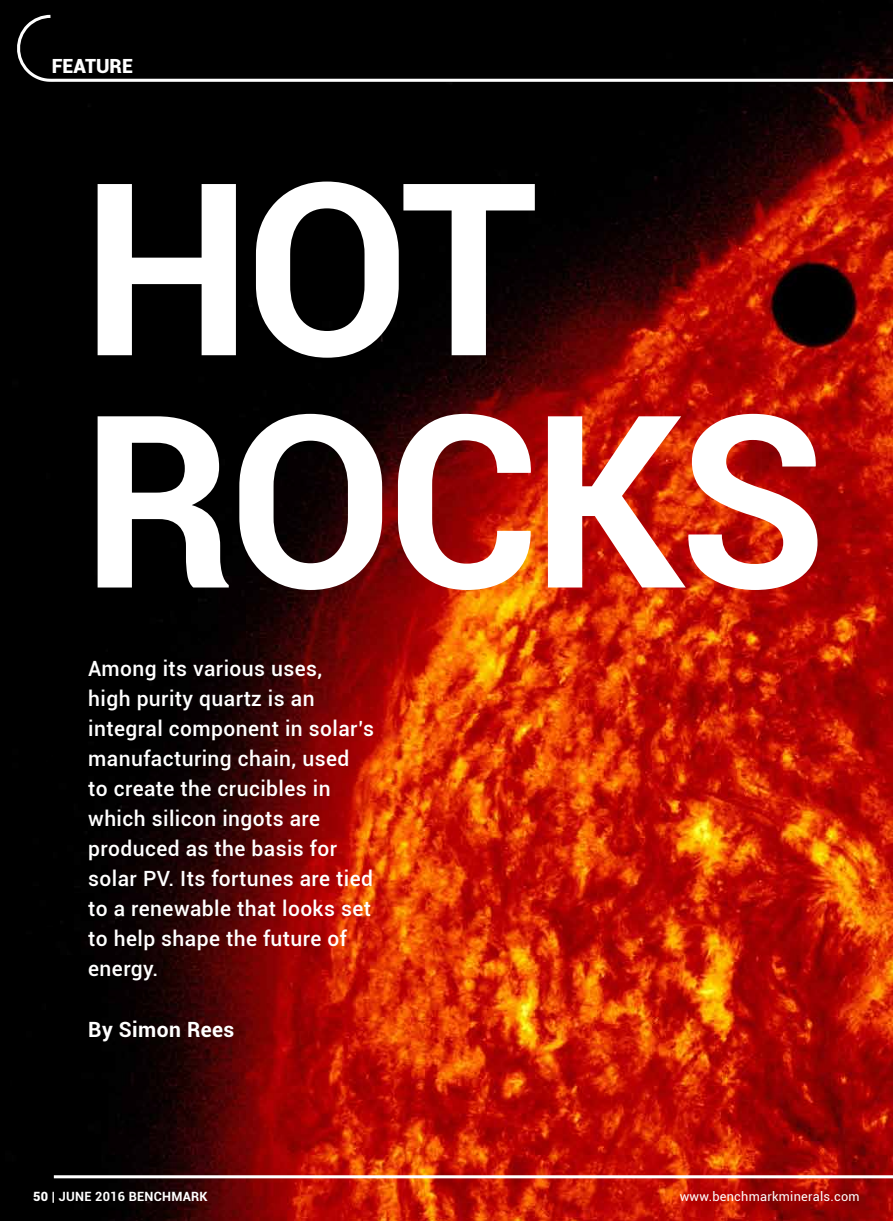
<style>
.page{position:relative;width:893px;height:1221px;background:#fff}
.page>*{position:absolute;margin:0;border:0;box-sizing:border-box;transform-origin:0 0}
.t1{font:700 240.6px "Roboto";letter-spacing:-.03em;color:#fff}
.t2{font:500 21px/30px "Roboto";letter-spacing:.02em;color:#fff}
.t3{font:700 21px "Roboto";letter-spacing:.02em;color:#fff}
.t4{font:900 19.5px "Roboto";color:#fff}
.t5{font:12.75px "Roboto";letter-spacing:.02em;color:#fff}
.t6{font:700 12.75px "Roboto";letter-spacing:.02em;color:#fff}
.s1{font-weight:900}
</style>
<div class="page">
<img style="left:0;top:0;width:893px;height:1220px">
<hr style="left:54px;top:1175px;width:839px;height:3px;background:#fff">
<svg style="left:11px;top:13px;width:882px;height:72px;background:#0d0b0c"></svg>
<p class="t4" style="left:52px;top:55px;width:83px">FEATURE</p>
<h1 class="t1" style="left:82px;top:132px;width:458px">Hot</h1>
<h1 class="t1" style="left:82px;top:364px;width:747px">RoCKS</h1>
<p class="t2" style="left:88px;top:654px;width:287px">Among its various uses,<br>high purity quartz is an integral component in solar’s manufacturing chain, used<br>to create the crucibles in which silicon ingots are produced as the basis for solar PV. Its fortunes are tied to a renewable that looks set to help shape the future of energy.</p>
<p class="t3" style="left:88px;top:1016px;width:148px">By Simon Rees</p>
<p class="t6" style="left:33px;top:1188px;width:176px"><span class="s1">50</span> | JUNE 2016 BENCHMARK</p>
<p class="t5" style="left:680px;top:1188px;width:182px">www.benchmarkminerals.com</p>
</div>
